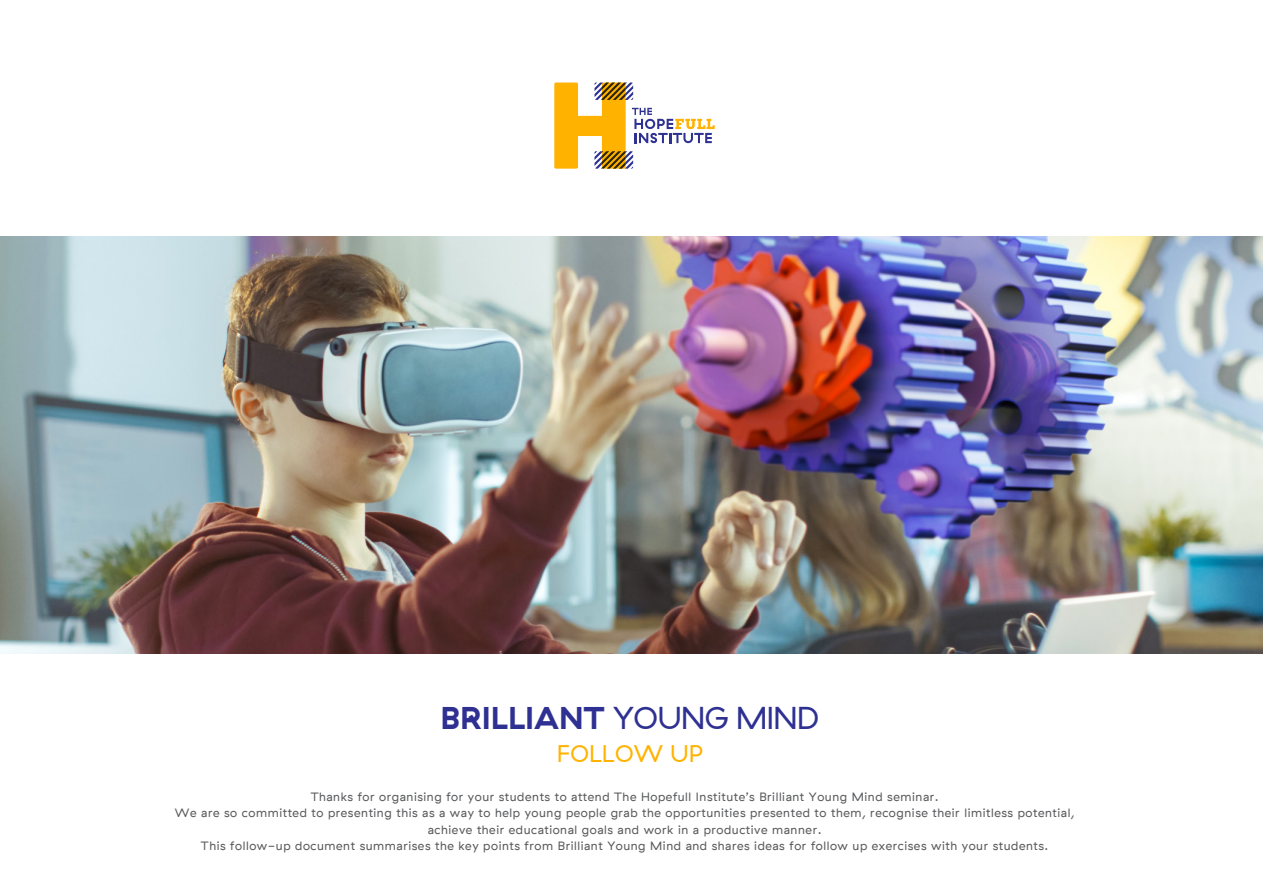
<style>
.page{position:relative;width:1263px;height:893px;background:#fff}
.page>*{position:absolute;margin:0;border:0;box-sizing:border-box;transform-origin:0 0}
.t1{font:700 31.5px "GT Haptik";color:#2e3191}
.t2{font:24px "GT Haptik";color:#ffb300}
.t3{font:12px/16.5px "GT Haptik";letter-spacing:.045em;color:#58595b;text-align:center}
.s1{font-weight:400}
</style>
<div class="page">
<img style="left:0;top:237px;width:1263px;height:416px">
<svg style="left:554px;top:83px;width:161px;height:86px"></svg>
<h1 class="t1" style="left:440px;top:699px;width:380px">BRILLIANT <span class="s1">YOUNG MIND</span></h1>
<h2 class="t2" style="left:557px;top:740px;width:148px">FOLLOW UP</h2>
<p class="t3" style="left:175px;top:788px;width:901px">Thanks for organising for your students to attend The Hopefull Institute’s Brilliant Young Mind seminar.<br>We are so committed to presenting this as a way to help young people grab the opportunities presented to them, recognise their limitless potential, achieve their educational goals and work in a productive manner.<br>This follow-up document summarises the key points from Brilliant Young Mind and shares ideas for follow up exercises with your students.</p>
</div>
